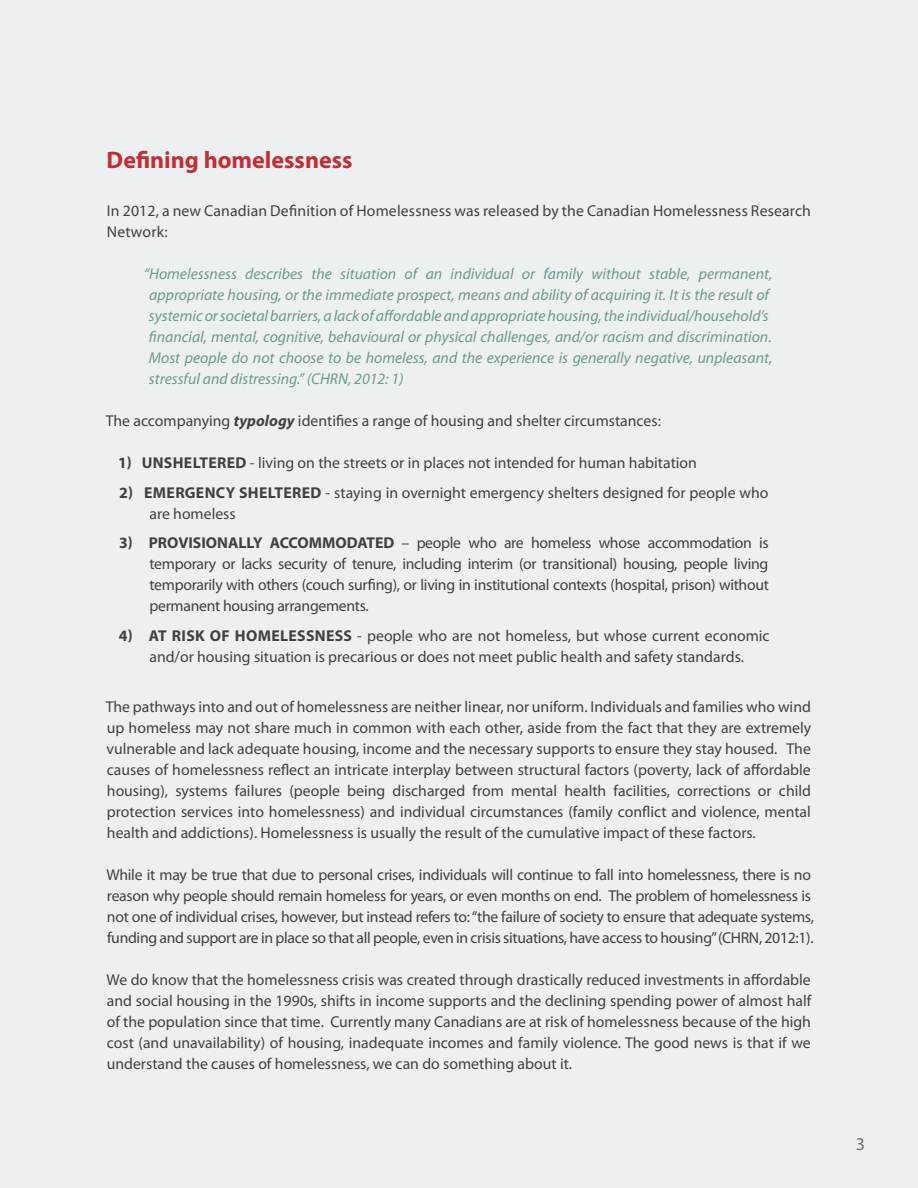
<style>
.page{position:relative;width:918px;height:1188px;background:#edf0f0}
.page>*{position:absolute;margin:0;border:0;box-sizing:border-box;transform-origin:0 0}
.t1{font:700 24px "Myriad Pro";color:#c02f35}
.t2{font:18px "Myriad Pro";color:#6d6f71}
.t3{font:15.75px/21px "Myriad Pro";color:#414142}
.t4{font:italic 15.75px/21px "Myriad Pro";color:#6b9a95}
.t5{font:15.75px/21px "Myriad Pro";letter-spacing:-.02em;color:#414142}
.t6{font:700 15.75px "Myriad Pro";color:#414142}
.s1{font-weight:700;font-style:italic}
.s2{font-weight:700}
</style>
<div class="page">
<h1 class="t1" style="left:107px;top:144px;width:247px">DEFINING HOMELESSNESS</h1>
<p class="t3" style="left:107px;top:200px;width:706px">In 2012, a new Canadian Definition of Homelessness was released by the Canadian Homelessness Research<br>Network:</p>
<p class="t4" style="left:149px;top:263px;width:625px;text-indent:-5px">“Homelessness describes the situation of an individual or family without stable, permanent, appropriate housing, or the immediate prospect, means and ability of acquiring it. It is the result of systemic or societal barriers, a lack of affordable and appropriate housing, the individual/household’s financial, mental, cognitive, behavioural or physical challenges, and/or racism and discrimination.<br>Most people do not choose to be homeless, and the experience is generally negative, unpleasant, stressful and distressing.” (CHRN, 2012: 1)</p>
<p class="t3" style="left:106px;top:410px;width:557px">The accompanying <span class="s1">typology</span> identifies a range of housing and shelter circumstances:</p>
<p class="t3" style="left:118px;top:452px;width:580px"><span class="s2">1) UNSH ELTERED</span> - living on the streets or in places not intended for human habitation</p>
<p class="t3" style="left:149px;top:482px;width:620px;text-indent:-30px"><span class="s2">2) EMERGENCY SHELTERED</span> - staying in overnight emergency shelters designed for people who are homeless</p>
<p class="t3" style="left:150px;top:532px;width:621px;text-align:justify;text-indent:-30px"><span class="s2">3) PROVISIONALLY ACCOMMODATED</span> – people who are homeless whose accommodation is temporary or lacks security of tenure, including interim (or transitional) housing, people living temporarily with others (couch surfing), or living in institutional contexts (hospital, prison) without permanent housing arrangements.</p>
<p class="t6" style="left:119px;top:625px;width:27px">4) AT</p>
<p class="t3" style="left:149px;top:625px;width:622px;text-indent:22px"><span class="s2">RISK OF HOMELESSNESS</span> - people who are not homeless, but whose current economic and/or housing situation is precarious or does not meet public health and safety standards.</p>
<p class="t3" style="left:106px;top:696px;width:707px;text-align:justify">The pathways into and out of homelessness are neither linear, nor uniform. Individuals and families who wind up homeless may not share much in common with each other, aside from the fact that they are extremely vulnerable and lack adequate housing, income and the necessary supports to ensure they stay housed. The causes of homelessness reflect an intricate interplay between structural factors (poverty, lack of affordable housing), systems failures (people being discharged from mental health facilities, corrections or child protection services into homelessness) and individual circumstances (family conflict and violence, mental health and addictions). Homelessness is usually the result of the cumulative impact of these factors.</p>
<p class="t5" style="left:107px;top:864px;width:709px">While it may be true that due to personal crises, individuals will continue to fall into homelessness, there is no reason why people should remain homeless for years, or even months on end. The problem of homelessness is not one of individual crises, however, but instead refers to: “the failure of society to ensure that adequate systems, funding and support are in place so that all people, even in crisis situations, have access to housing” (CHRN, 2012:1).</p>
<p class="t3" style="left:107px;top:969px;width:706px;text-align:justify">We do know that the homelessness crisis was created through drastically reduced investments in affordable and social housing in the 1990s, shifts in income supports and the declining spending power of almost half of the population since that time. Currently many Canadians are at risk of homelessness because of the high cost (and unavailability) of housing, inadequate incomes and family violence. The good news is that if we understand the causes of homelessness, we can do something about it.</p>
<p class="t2" style="left:856px;top:1132px;width:11px">3</p>
</div>
